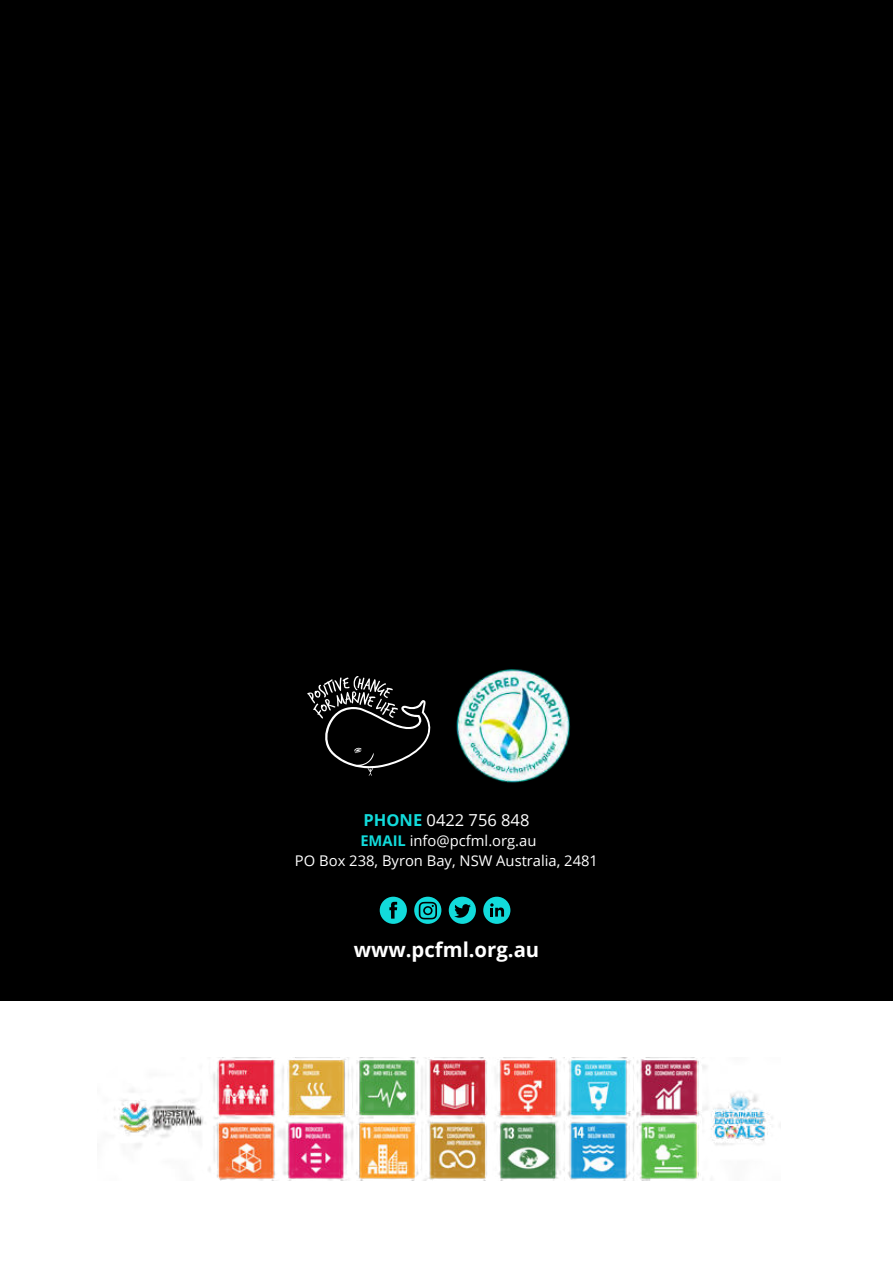
<style>
.page{position:relative;width:893px;height:1263px;background:#fff}
.page>*{position:absolute;margin:0;border:0;box-sizing:border-box;transform-origin:0 0}
.t1{font:700 20.25px "Open Sans";color:#fff}
.t2{font:16.5px "Open Sans";color:#fff}
.t3{font:14.7px/20.2px "Open Sans";color:#fff;text-align:center}
.s1{font-weight:700;color:#12dbdb}
</style>
<div class="page">
<div style="left:0;top:0;width:893px;height:1000px;background:#000"></div>
<svg style="left:307px;top:676px;width:124px;height:100px"></svg>
<svg style="left:380px;top:897px;width:27px;height:27px"></svg>
<svg style="left:449px;top:897px;width:27px;height:27px"></svg>
<svg style="left:414px;top:897px;width:27px;height:27px"></svg>
<svg style="left:419px;top:902px;width:18px;height:17px"></svg>
<div style="left:483px;top:897px;width:27px;height:27px;background:#12dbdb;border-radius:50%"></div>
<svg style="left:490px;top:903px;width:14px;height:14px"></svg>
<img style="left:456px;top:669px;width:114px;height:114px">
<img style="left:114px;top:1057px;width:659px;height:124px">
<p class="t2" style="left:363px;top:808px;width:168px"><span class="s1">PHONE</span> 0422 756 848</p>
<p class="t3" style="left:295px;top:832px;width:305px"><span class="s1">EMAIL</span> info@pcfml.org.au<br>PO Box 238, Byron Bay, NSW Australia, 2481</p>
<h1 class="t1" style="left:354px;top:941px;width:187px">www.pcfml.org.au</h1>
</div>
